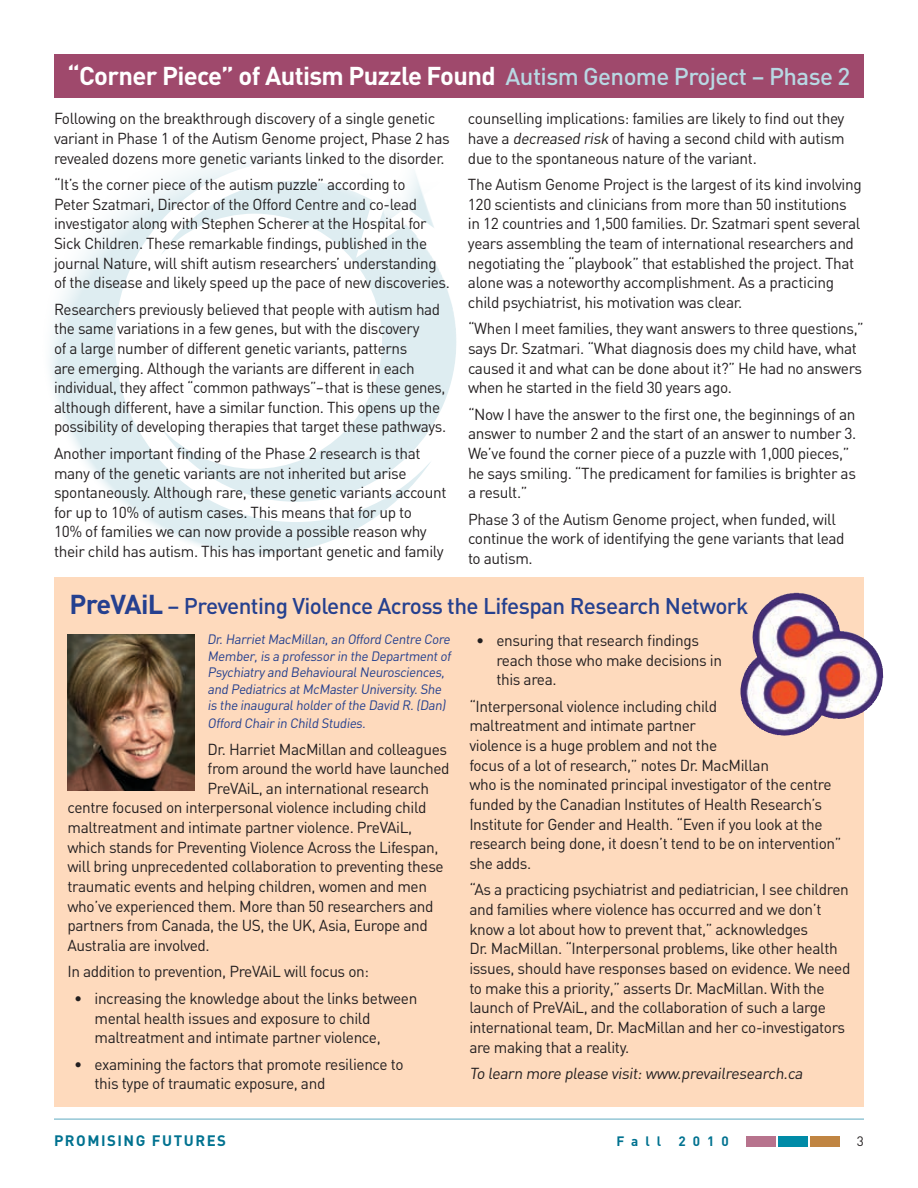
<style>
.page{position:relative;width:918px;height:1188px;background:#fff}
.page>*{position:absolute;margin:0;border:0;box-sizing:border-box;transform-origin:0 0}
.t1{font:700 25.5px "DIN";letter-spacing:-.025em;color:#fff}
.t2{font:500 22.5px "DIN";letter-spacing:-.025em;color:#25408f}
.t3{font:15.75px/19.6px "DIN";letter-spacing:-.025em;color:#231f20}
.t4{font:700 15px "DIN";letter-spacing:.1em;color:#007290}
.t5{font:13.5px/16.5px "DIN";color:#25408f}
.t6{font:700 13.5px "DIN";letter-spacing:.52em;color:#007290}
.t7{font:13.5px "DIN";color:#231f20}
.s1{font-weight:500;font-size:24px;color:#b8d8e3}
.s2{font-weight:700;font-size:27px}
</style>
<div class="page">
<svg style="left:433px;top:259px;width:23px;height:165px;fill:#deedf1"></svg>
<svg style="left:50px;top:158px;width:383px;height:397px"></svg>
<hr style="left:54px;top:1119px;width:810px;height:1px;background:#5eabc1">
<div style="left:810px;top:1136px;width:30px;height:10px;background:#c08542"></div>
<div style="left:778px;top:1136px;width:30px;height:10px;background:#008ba7"></div>
<div style="left:746px;top:1136px;width:29px;height:10px;background:#b7738d"></div>
<div style="left:54px;top:578px;width:810px;height:529px;background:#fedabd"></div>
<img style="left:68px;top:634px;width:126px;height:157px">
<div style="left:54px;top:54px;width:810px;height:44px;background:#9f496c"></div>
<img style="left:740px;top:593px;width:143px;height:143px">
<h1 class="t1" style="left:68px;top:59px;width:784px">“Corner Piece” of Autism Puzzle Found <span class="s1">Autism Genome Project – Phase 2</span></h1>
<p class="t3" style="left:54px;top:108px;width:397px">Following on the breakthrough discovery of a single genetic variant in Phase 1 of the Autism Genome project, Phase 2 has revealed dozens more genetic variants linked to the disorder.</p>
<p class="t3" style="left:54px;top:174px;width:397px">“It’s the corner piece of the autism puzzle” according to<br>Peter Szatmari, Director of the Offord Centre and co-lead investigator along with Stephen Scherer at the Hospital for Sick Children. These remarkable findings, published in the journal Nature, will shift autism researchers’ understanding of the disease and likely speed up the pace of new discoveries.</p>
<p class="t3" style="left:54px;top:299px;width:394px">Researchers previously believed that people with autism had the same variations in a few genes, but with the discovery<br>of a large number of different genetic variants, patterns<br>are emerging. Although the variants are different in each individual, they affect “common pathways”–that is these genes, although different, have a similar function. This opens up the possibility of developing therapies that target these pathways.</p>
<p class="t3" style="left:54px;top:443px;width:394px">Another important finding of the Phase 2 research is that many of the genetic variants are not inherited but arise spontaneously. Although rare, these genetic variants account for up to 10% of autism cases. This means that for up to<br>10% of families we can now provide a possible reason why their child has autism. This has important genetic and family</p>
<p class="t3" style="left:468px;top:108px;width:378px;text-align:justify">counselling implications: families are likely to find out they have a decreased risk of having a second child with autism due to the spontaneous nature of the variant.</p>
<p class="t3" style="left:468px;top:174px;width:395px">The Autism Genome Project is the largest of its kind involving 120 scientists and clinicians from more than 50 institutions in 12 countries and 1,500 families. Dr. Szatmari spent several years assembling the team of international researchers and negotiating the “playbook” that established the project. That alone was a noteworthy accomplishment. As a practicing child psychiatrist, his motivation was clear.</p>
<p class="t3" style="left:468px;top:318px;width:397px">“When I meet families, they want answers to three questions,” says Dr. Szatmari. “What diagnosis does my child have, what caused it and what can be done about it?” He had no answers when he started in the field 30 years ago.</p>
<p class="t3" style="left:468px;top:404px;width:390px">“Now I have the answer to the first one, the beginnings of an answer to number 2 and the start of an answer to number 3.<br>We’ve found the corner piece of a puzzle with 1,000 pieces,” he says smiling. “The predicament for families is brighter as a result.”</p>
<p class="t3" style="left:468px;top:509px;width:378px">Phase 3 of the Autism Genome project, when funded, will continue the work of identifying the gene variants that lead to autism.</p>
<h2 class="t2" style="left:69px;top:591px;width:681px"><span class="s2">PreVAiL</span> – Preventing Violence Across the Lifespan Research N etwork</h2>
<p class="t5" style="left:207px;top:631px;width:247px">Dr.HarrietMacMillan,an Offord Centre Core Member,is a professor in the Departmentof Psychiatry and BehaviouralNeurosciences, and Pediatrics atMcMaster University.She is the inauguralholder ofthe David R.(Dan)</p>
<p class="t5" style="left:208px;top:715px;width:162px">Offord Chair in Child Studies.</p>
<p class="t3" style="left:208px;top:739px;width:241px">Dr. Harriet MacMillan and colleagues</p>
<p class="t3" style="left:208px;top:758px;width:244px">from around the world have launched</p>
<p class="t3" style="left:208px;top:778px;width:223px">PreVAiL, an international research</p>
<p class="t3" style="left:67px;top:798px;width:361px">centre focused on interpersonal violence including child</p>
<p class="t3" style="left:67px;top:817px;width:346px">maltreatment and intimate partner violence. PreVAiL,</p>
<p class="t3" style="left:67px;top:837px;width:372px">which stands for Preventing Violence Across the Lifespan,</p>
<p class="t3" style="left:67px;top:857px;width:378px">will bring unprecedented collaboration to preventing these</p>
<p class="t3" style="left:67px;top:876px;width:361px">traumatic events and helping children, women and men</p>
<p class="t3" style="left:67px;top:896px;width:367px">who’ve experienced them. More than 50 researchers and</p>
<p class="t3" style="left:67px;top:916px;width:362px">partners from Canada, the US, the UK, Asia, Europe and</p>
<p class="t3" style="left:67px;top:935px;width:144px">Australia are involved.</p>
<p class="t3" style="left:67px;top:962px;width:303px">In addition to prevention, PreVAiL will focus on:</p>
<p class="t3" style="left:94px;top:988px;width:324px;text-indent:-20px">• increasing the knowledge about the links between mental health issues and exposure to child maltreatment and intimate partner violence,</p>
<p class="t3" style="left:94px;top:1054px;width:311px;text-indent:-20px">• examining the factors that promote resilience to this type of traumatic exposure, and</p>
<p class="t3" style="left:496px;top:630px;width:227px;text-indent:-20px">• ensuring that research findings reach those who make decisions in this area.</p>
<p class="t3" style="left:469px;top:696px;width:374px">“Interpersonal violence including child<br>maltreatment and intimate partner<br>violence is a huge problem and not the<br>focus of a lot of research,” notes Dr. MacMillan<br>who is the nominated principal investigator of the centre funded by the Canadian Institutes of Health Research’s Institute for Gender and Health. “Even if you look at the research being done, it doesn’t tend to be on intervention” she adds.</p>
<p class="t3" style="left:469px;top:880px;width:383px">“As a practicing psychiatrist and pediatrician, I see children and families where violence has occurred and we don’t know a lot about how to prevent that,” acknowledges<br>Dr. MacMillan. “Interpersonal problems, like other health issues, should have responses based on evidence. We need to make this a priority,” asserts Dr. MacMillan. With the launch of PreVAiL, and the collaboration of such a large international team, Dr. MacMillan and her co-investigators are making that a reality.</p>
<p class="t3" style="left:469px;top:1063px;width:338px">To learn more please visit:www.prevailresearch.ca</p>
<p class="t4" style="left:54px;top:1131px;width:22px">Promisi</p>
<p class="t4" style="left:124px;top:1131px;width:83px">ng Futures</p>
<p class="t6" style="left:617px;top:1133px;width:46px">Fall</p>
<p class="t6" style="left:678px;top:1133px;width:52px">2010</p>
<p class="t7" style="left:857px;top:1133px;width:9px">3</p>
</div>
